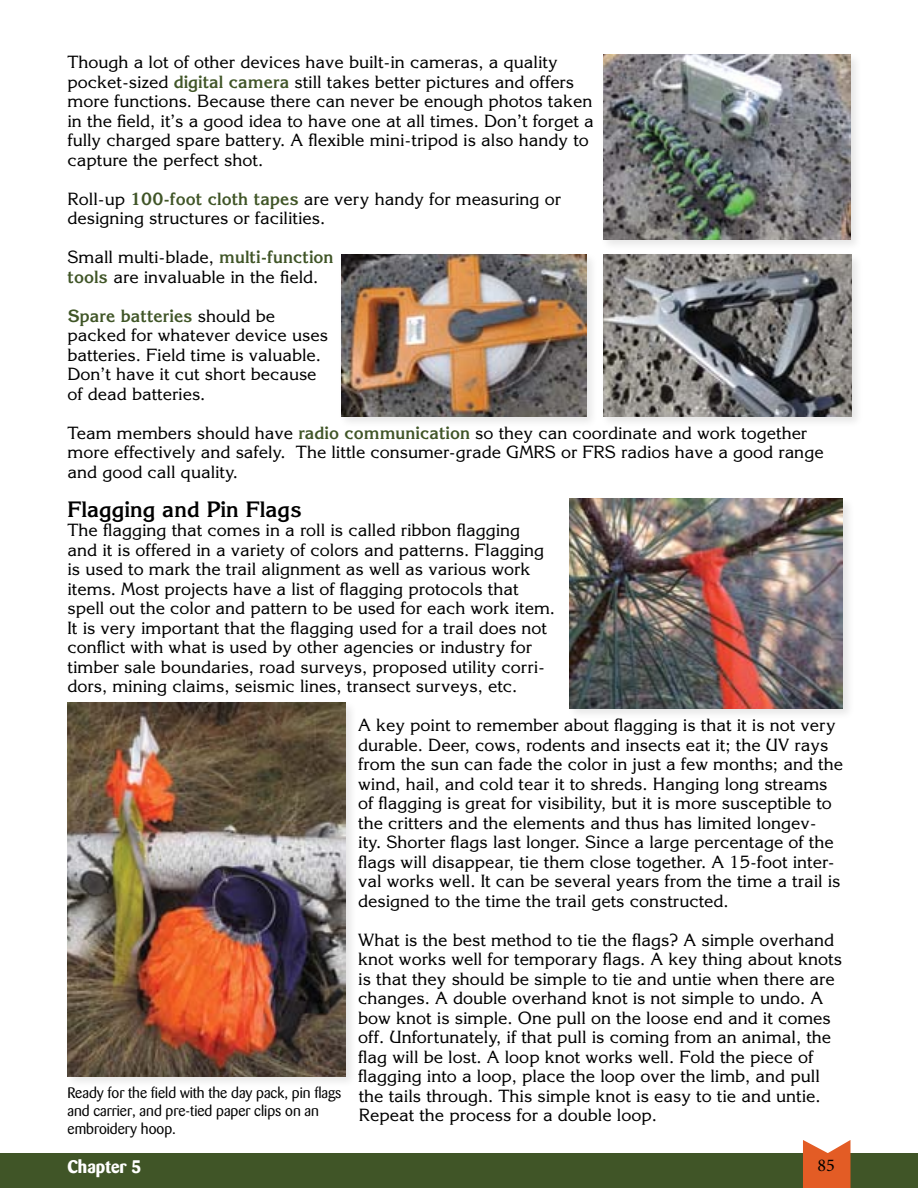
<style>
.page{position:relative;width:918px;height:1188px;background:#fff}
.page>*{position:absolute;margin:0;border:0;box-sizing:border-box;transform-origin:0 0}
.t1{font:700 21.75px "Korinna";color:#000}
.t2{font:700 18px "Barmeno";color:#fff}
.t3{font:18px "Minion Pro";color:#000}
.t4{font:17.25px/19.5px "Korinna";color:#000}
.t5{font:15px/18px "Barmeno";color:#000}
.s1{font-weight:700;color:#405527}
</style>
<div class="page">
<div style="left:0;top:1153px;width:918px;height:35px;background:#405527"></div>
<svg style="left:803px;top:1140px;width:47px;height:48px;background:#e67242"></svg>
<div style="left:600px;top:52px;width:263px;height:200px;background:#000;opacity:.1"></div>
<img style="left:603px;top:55px;width:247px;height:184px">
<div style="left:338px;top:251px;width:261px;height:178px;background:#000;opacity:.1"></div>
<img style="left:341px;top:254px;width:245px;height:162px">
<div style="left:600px;top:251px;width:264px;height:178px;background:#000;opacity:.1"></div>
<img style="left:603px;top:254px;width:249px;height:162px">
<div style="left:566px;top:496px;width:289px;height:225px;background:#000;opacity:.1"></div>
<img style="left:569px;top:499px;width:274px;height:209px">
<div style="left:64px;top:700px;width:294px;height:389px;background:#000;opacity:.1"></div>
<img style="left:68px;top:703px;width:277px;height:373px">
<p class="t4" style="left:68px;top:52px;width:528px">Though a lot of other devices have built-in cameras, a quality pocket-sized <span class="s1">digital camera</span> still takes better pictures and offers more functions. Because there can never be enough photos taken in the field, it’s a good idea to have one at all times. Don’t forget a fully charged spare battery. A flexible mini-tripod is also handy to capture the perfect shot.</p>
<p class="t4" style="left:68px;top:189px;width:495px">Roll-up <span class="s1">100-foot cloth tapes</span> are very handy for measuring or designing structures or facilities.</p>
<p class="t4" style="left:68px;top:247px;width:267px">Small multi-blade, <span class="s1">multi-function tools</span> are invaluable in the field.</p>
<p class="t4" style="left:68px;top:306px;width:262px"><span class="s1">Spare batteries</span> should be packed for whatever device uses batteries. Field time is valuable.<br>Don’t have it cut short because of dead batteries.</p>
<p class="t4" style="left:68px;top:423px;width:758px">Team members should have <span class="s1">radio communication</span> so they can coordinate and work together more effectively and safely. The little consumer-grade GMRS or FRS radios have a good range and good call quality.</p>
<p class="t1" style="left:68px;top:496px;width:236px">Flagging and Pin Flags</p>
<p class="t4" style="left:68px;top:520px;width:489px">The flagging that comes in a roll is called ribbon flagging<br>and it is offered in a variety of colors and patterns. Flagging is used to mark the trail alignment as well as various work items. Most projects have a list of flagging protocols that spell out the color and pattern to be used for each work item.<br>It is very important that the flagging used for a trail does not conflict with what is used by other agencies or industry for timber sale boundaries, road surveys, proposed utility corri&shy;dors, mining claims, seismic lines, transect surveys, etc.</p>
<p class="t4" style="left:358px;top:715px;width:486px">A key point to remember about flagging is that it is not very durable. Deer, cows, rodents and insects eat it; the UV rays from the sun can fade the color in just a few months; and the wind, hail, and cold tear it to shreds. Hanging long streams of flagging is great for visibility, but it is more susceptible to the critters and the elements and thus has limited longev&shy;ity. Shorter flags last longer. Since a large percentage of the flags will disappear, tie them close together. A 15-foot inter&shy;val works well. It can be several years from the time a trail is designed to the time the trail gets constructed.</p>
<p class="t4" style="left:358px;top:930px;width:485px">What is the best method to tie the flags? A simple overhand knot works well for temporary flags. A key thing about knots is that they should be simple to tie and untie when there are changes. A double overhand knot is not simple to undo. A bow knot is simple. One pull on the loose end and it comes off. Unfortunately, if that pull is coming from an animal, the flag will be lost. A loop knot works well. Fold the piece of flagging into a loop, place the loop over the limb, and pull the tails through. This simple knot is easy to tie and untie.<br>Repeat the process for a double loop.</p>
<p class="t5" style="left:68px;top:1084px;width:276px">Ready for the field with the day pack, pin flags and carrier, and pre-tied paper clips on an embroidery hoop.</p>
<p class="t2" style="left:68px;top:1155px;width:75px">Chapter 5</p>
<p class="t3" style="left:818px;top:1154px;width:19px">85</p>
</div>
